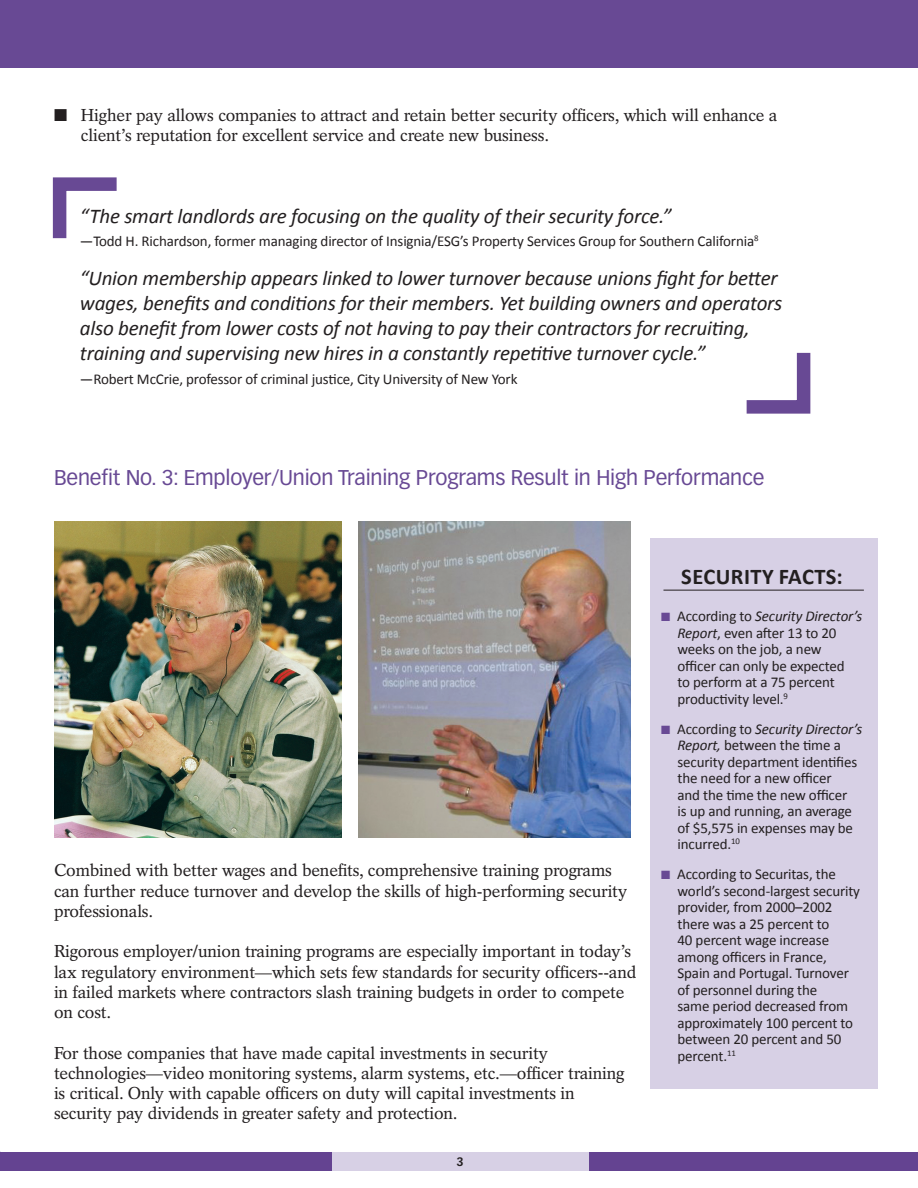
<style>
.page{position:relative;width:918px;height:1188px;background:#fff}
.page>*{position:absolute;margin:0;border:0;box-sizing:border-box;transform-origin:0 0}
.t1{font:700 22.5px "Calibri";letter-spacing:.02em;color:#231f20}
.t2{font:italic 21px/25.2px "Calibri";letter-spacing:-.01em;color:#231f20}
.t3{font:21px "Vectora LT Std";letter-spacing:-.01em;color:#684994}
.t4{font:17.25px/20.2px "Rotation LT Std";letter-spacing:-.01em;color:#231f20}
.t5{font:15px/16.5px "Calibri";letter-spacing:-.01em;color:#231f20}
.t6{font:700 12px "Vectora LT Std";color:#231f20}
.s1{color:#684994}
.s2{font-style:italic}
</style>
<div class="page">
<div style="left:0;top:0;width:918px;height:68px;background:#684994"></div>
<div style="left:0;top:1152px;width:918px;height:18px;background:#644391"></div>
<div style="left:332px;top:1152px;width:257px;height:18px;background:#d7d0e5"></div>
<svg style="left:52px;top:177px;width:65px;height:62px"></svg>
<svg style="left:746px;top:352px;width:65px;height:62px"></svg>
<div style="left:650px;top:539px;width:228px;height:550px;background:#d7d0e5"></div>
<hr style="left:663px;top:590px;width:201px;height:1px;background:#231f20">
<img style="left:54px;top:522px;width:288px;height:316px">
<img style="left:359px;top:522px;width:271px;height:316px">
<p class="t4" style="left:81px;top:105px;width:698px;text-indent:-27px">■ Higher pay allows companies to attract and retain better security officers, which will enhance a client’s reputation for excellent service and create new business.</p>
<h2 class="t2" style="left:80px;top:202px;width:593px">“The smart landlords are focusing on the quality of their security force.”</h2>
<p class="t5" style="left:80px;top:232px;width:680px">—Todd H. Richardson, former managing director of Insignia/ESG’s Property Services Group for Southern California<sup>8</sup></p>
<p class="t2" style="left:80px;top:264px;width:704px">“Union membership appears linked to lower turnover because unions fight for better wages, benefits and conditions for their members. Yet building owners and operators also benefit from lower costs of not having to pay their contractors for recruiting, training and supervising new hires in a constantly repetitive turnover cycle.”</p>
<p class="t5" style="left:80px;top:370px;width:439px">—Robert McCrie, professor of criminal justice, City University of New York</p>
<h2 class="t3" style="left:54px;top:465px;width:712px">Benefit No. 3: Employer/Union Training Programs Result in High Performance</h2>
<p class="t4" style="left:54px;top:860px;width:575px">Combined with better wages and benefits, comprehensive training programs can further reduce turnover and develop the skills of high-performing security professionals.</p>
<p class="t4" style="left:54px;top:941px;width:584px">Rigorous employer/union training programs are especially important in today’s lax regulatory environment—which sets few standards for security officers--and in failed markets where contractors slash training budgets in order to compete on cost.</p>
<p class="t4" style="left:54px;top:1043px;width:572px">For those companies that have made capital investments in security technologies—video monitoring systems, alarm systems, etc.—officer training is critical. Only with capable officers on duty will capital investments in security pay dividends in greater safety and protection.</p>
<p class="t6" style="left:457px;top:1155px;width:9px">3</p>
<h1 class="t1" style="left:681px;top:563px;width:163px">SECURITY FACTS:</h1>
<p class="t5" style="left:678px;top:607px;width:186px;text-indent:-16px"><span class="s1">■</span> According to <span class="s2">Security Director’s<br>Report</span>, even after 13 to 20 weeks on the job, a new officer can only be expected<br>to perform at a 75 percent productivity level.<sup>9</sup></p>
<p class="t5" style="left:678px;top:720px;width:186px;text-indent:-16px"><span class="s1">■</span> According to <span class="s2">Security Director’s<br>Report,</span> between the time a security department identifies the need for a new officer<br>and the time the new officer<br>is up and running, an average of $5,575 in expenses may be incurred.<sup>10</sup></p>
<p class="t5" style="left:678px;top:865px;width:184px;text-indent:-16px"><span class="s1">■</span> According to Securitas, the world’s second-largest security provider, from 2000–2002 there was a 25 percent to<br>40 percent wage increase among officers in France,<br>Spain and Portugal. Turnover of personnel during the<br>same period decreased from approximately 100 percent to between 20 percent and 50 percent.<sup>11</sup></p>
</div>
